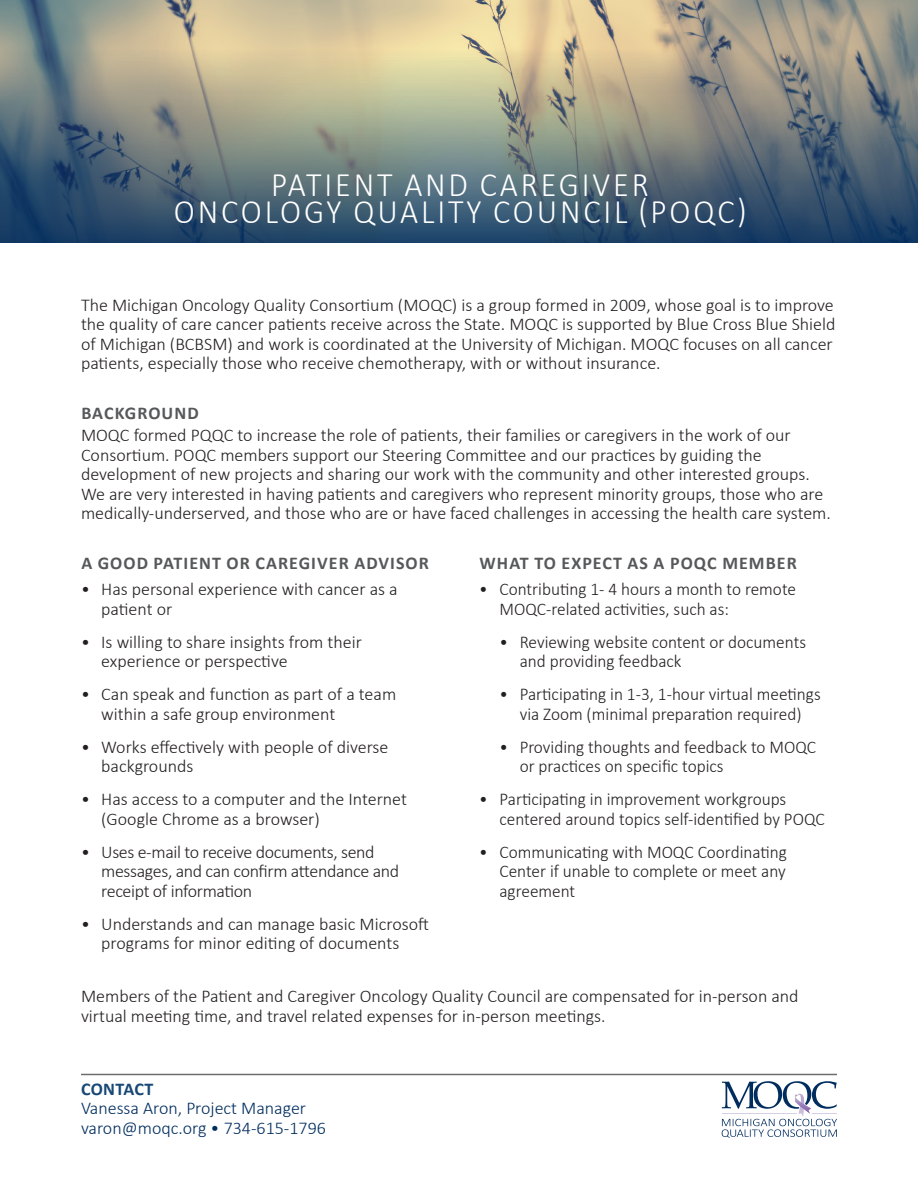
<style>
.page{position:relative;width:918px;height:1188px;background:#fff}
.page>*{position:absolute;margin:0;border:0;box-sizing:border-box;transform-origin:0 0}
.body_copy{font:300 34.5px/27px "Calibri";letter-spacing:.09em;color:#fff;text-align:center;scale:.93 1}
.subhead{font:300 18px/19.5px "Calibri";color:#231f20}
.subhead-2{font:300 18px/19.5px "Calibri";color:#231f20;scale:.96 1}
.subhead-3{font:300 18px/19.5px "Calibri";letter-spacing:-.02em;color:#231f20}
.subhead-4{font:700 18px "Calibri";letter-spacing:.06em;color:#57585a}
.subhead-5{font:300 18px/19.5px "Calibri";color:#002d5e}
.s1{font-weight:700;color:#174876}
</style>
<div class="page">
<img style="left:0;top:0;width:918px;height:48px">
<svg style="left:0;top:48px;width:918px;height:195px;background:#717e7e"></svg>
<hr style="left:81px;top:1074px;width:756px;height:1px;background:#6c6d70">
<svg style="left:722px;top:1081px;width:115px;height:57px"></svg>
<p class="body_copy" style="left:174px;top:171px;width:617px">PATIENT AND CAREGIVER<br>ONCOLOGY QUALITY COUNCIL (POQC)</p>
<p class="subhead" style="left:81px;top:295px;width:756px">The Michigan Oncology Quality Consortium (MOQC) is a group formed in 2009, whose goal is to improve the quality of care cancer patients receive across the State. MOQC is supported by Blue Cross Blue Shield of Michigan (BCBSM) and work is coordinated at the University of Michigan. MOQC focuses on all cancer patients, especially those who receive chemotherapy, with or without insurance.</p>
<p class="subhead-4" style="left:81px;top:402px;width:119px">BACKGROUND</p>
<p class="subhead" style="left:81px;top:426px;width:751px">MOQC formed PQQC to increase the role of patients, their families or caregivers in the work of our Consortium. POQC members support our Steering Committee and our practices by guiding the development of new projects and sharing our work with the community and other interested groups.<br>We are very interested in having patients and caregivers who represent minority groups, those who are medically-underserved, and those who are or have faced challenges in accessing the health care system.</p>
<p class="subhead-4" style="left:81px;top:552px;width:349px">A GOOD PATIENT OR CAREGIVER ADVISOR</p>
<p class="subhead" style="left:101px;top:579px;width:298px;text-indent:-20px">• Has personal experience with cancer as a patient or</p>
<p class="subhead" style="left:101px;top:632px;width:262px;text-indent:-20px">• Is willing to share insights from their experience or perspective</p>
<p class="subhead" style="left:101px;top:684px;width:296px;text-indent:-20px">• Can speak and function as part of a team within a safe group environment</p>
<p class="subhead" style="left:101px;top:737px;width:289px;text-indent:-20px">• Works effectively with people of diverse backgrounds</p>
<p class="subhead" style="left:101px;top:789px;width:307px;text-indent:-20px">• Has access to a computer and the Internet (Google Chrome as a browser)</p>
<p class="subhead-3" style="left:101px;top:842px;width:299px;text-indent:-20px">• Uses e-mail to receive documents, send messages, and can confirm attendance and receipt of information</p>
<p class="subhead" style="left:81px;top:914px;width:349px;text-align:center">• Understands and can manage basic Microsoft programs for minor editing of documents</p>
<p class="subhead-4" style="left:480px;top:552px;width:319px">WHAT TO EXPECT AS A POQC MEMBER</p>
<p class="subhead-2" style="left:500px;top:579px;width:310px;text-indent:-20px">• Contributing 1- 4 hours a month to remote<br>MOQC-related activities, such as:</p>
<p class="subhead-2" style="left:520px;top:632px;width:300px;text-indent:-20px">• Reviewing website content or documents and providing feedback</p>
<p class="subhead-2" style="left:500px;top:684px;width:336px;text-align:center">• Participating in 1-3, 1-hour virtual meetings via Zoom (minimal preparation required)</p>
<p class="subhead-2" style="left:520px;top:737px;width:310px;text-indent:-20px">• Providing thoughts and feedback to MOQC or practices on specific topics</p>
<p class="subhead-2" style="left:500px;top:789px;width:340px;text-indent:-20px">• Participating in improvement workgroups centered around topics self-identified by POQC</p>
<p class="subhead-2" style="left:500px;top:842px;width:301px;text-align:justify;text-indent:-20px">• Communicating with MOQC Coordinating Center if unable to complete or meet any agreement</p>
<p class="subhead" style="left:81px;top:986px;width:719px">Members of the Patient and Caregiver Oncology Quality Council are compensated for in-person and virtual meeting time, and travel related expenses for in-person meetings.</p>
<p class="subhead-5" style="left:81px;top:1079px;width:246px"><span class="s1">CONTACT<br></span>Vanessa Aron, Project Manager varon@moqc.org • 734-615-1796</p>
</div>
